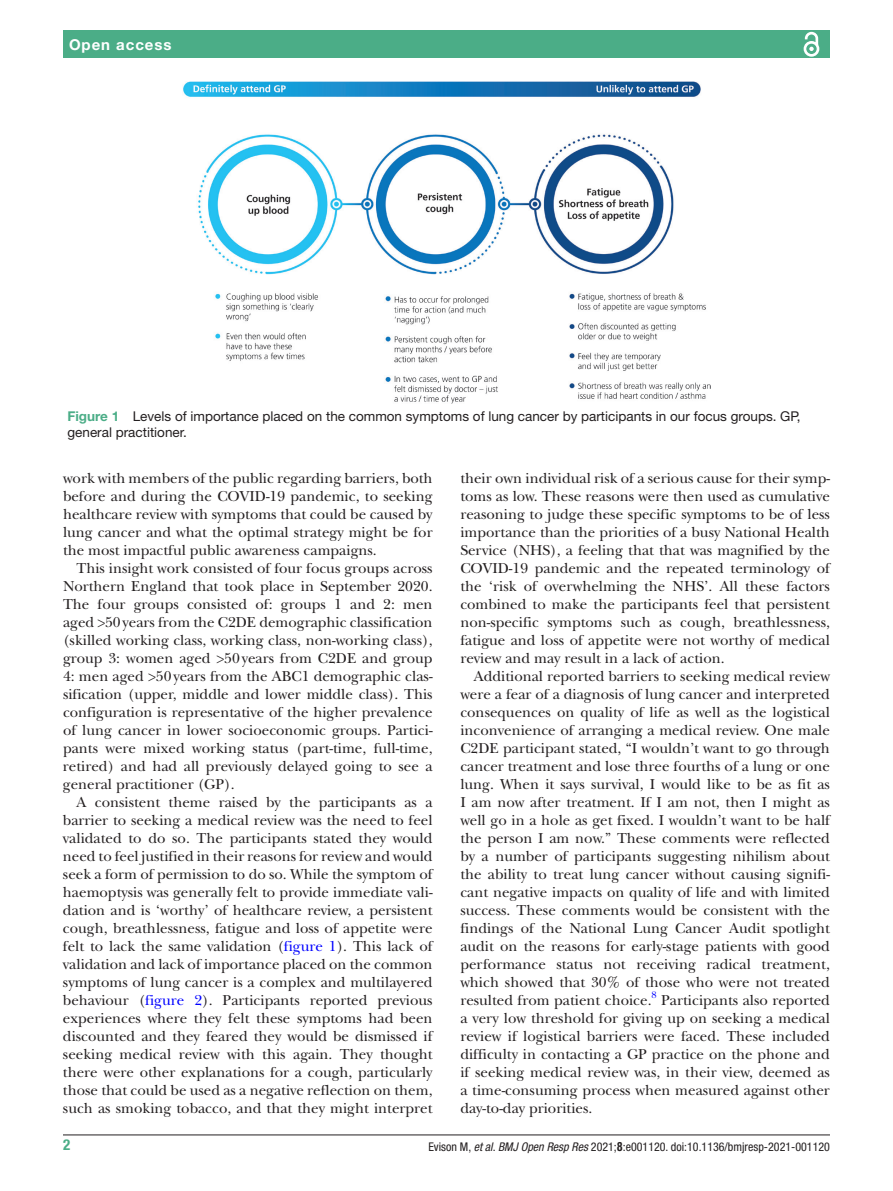
<style>
.page{position:relative;width:893px;height:1191px;background:#fff}
.page>*{position:absolute;margin:0;border:0;box-sizing:border-box;transform-origin:0 0}
.t1{font:15px/18px "New Baskerville";color:#231f20;text-align:justify}
.t2{font:700 15px "Helvetica Neue LT Std";letter-spacing:.065em;color:#fff}
.t3{font:700 condensed 15px "Helvetica Neue LT Std";color:#4bad87}
.t4{font:13.5px/16.2px "Helvetica Neue LT Std";color:#231f20}
.t5{font:condensed 12px "Helvetica Neue LT Std";color:#231f20}
.t6{font:9.9px "New Baskerville";color:#00f}
.s1{font-weight:700;color:#4bad87}
.s2{color:#00f}
.s3{font-style:italic}
.s4{font-family:"Helvetica";font-weight:700}
</style>
<div class="page">
<hr style="left:63px;top:1134px;width:767px;height:1px;background:#231f20">
<div style="left:63px;top:31px;width:767px;height:27px;background:#4bad87"></div>
<svg style="left:803px;top:31px;width:17px;height:26px"></svg>
<img style="left:183px;top:81px;width:527px;height:322px">
<p class="t2" style="left:69px;top:35px;width:104px">Open access</p>
<p class="t4" style="left:68px;top:408px;width:735px"><span class="s1">Figure 1</span> Levels of importance placed on the common symptoms of lung cancer by participants in our focus groups. GP, general practitioner.</p>
<p class="t1" style="left:63px;top:469px;width:371px">work with members of the public regarding barriers, both before and during the COVID-19 pandemic, to seeking healthcare review with symptoms that could be caused by lung cancer and what the optimal strategy might be for the most impactful public awareness campaigns.</p>
<p class="t1" style="left:63px;top:559px;width:371px;text-indent:14px">This insight work consisted of four focus groups across Northern England that took place in September 2020.<br>The four groups consisted of: groups 1 and 2: men aged &gt;50years from the C2DE demographic classification (skilled working class, working class, non-working class), group 3: women aged &gt;50years from C2DE and group 4: men aged &gt;50years from the ABC1 demographic clas&shy;sification (upper, middle and lower middle class). This configuration is representative of the higher prevalence of lung cancer in lower socioeconomic groups. Partici&shy;pants were mixed working status (part-time, full-time, retired) and had all previously delayed going to see a general practitioner (GP).</p>
<p class="t1" style="left:63px;top:793px;width:371px;text-indent:14px">A consistent theme raised by the participants as a barrier to seeking a medical review was the need to feel validated to do so. The participants stated they would need to feel justified in their reasons for review and would seek a form of permission to do so. While the symptom of haemoptysis was generally felt to provide immediate vali&shy;dation and is ‘worthy’ of healthcare review, a persistent cough, breathlessness, fatigue and loss of appetite were felt to lack the same validation (<span class="s2">figure 1</span>). This lack of validation and lack of importance placed on the common symptoms of lung cancer is a complex and multilayered behaviour (<span class="s2">figure 2</span>). Participants reported previous experiences where they felt these symptoms had been discounted and they feared they would be dismissed if seeking medical review with this again. They thought there were other explanations for a cough, particularly those that could be used as a negative reflection on them, such as smoking tobacco, and that they might interpret</p>
<p class="t1" style="left:460px;top:469px;width:371px">their own individual risk of a serious cause for their symp&shy;toms as low. These reasons were then used as cumulative reasoning to judge these specific symptoms to be of less importance than the priorities of a busy National Health Service (NHS), a feeling that that was magnified by the COVID-19 pandemic and the repeated terminology of the ‘risk of overwhelming the NHS’. All these factors combined to make the participants feel that persistent non-specific symptoms such as cough, breathlessness, fatigue and loss of appetite were not worthy of medical review and may result in a lack of action.</p>
<p class="t1" style="left:460px;top:667px;width:371px;text-indent:14px">Additional reported barriers to seeking medical review were a fear of a diagnosis of lung cancer and interpreted consequences on quality of life as well as the logistical inconvenience of arranging a medical review. One male C2DE participant stated, “I wouldn’t want to go through cancer treatment and lose three fourths of a lung or one lung. When it says survival, I would like to be as fit as I am now after treatment. If I am not, then I might as well go in a hole as get fixed. I wouldn’t want to be half the person I am now.” These comments were reflected by a number of participants suggesting nihilism about the ability to treat lung cancer without causing signifi&shy;cant negative impacts on quality of life and with limited success. These comments would be consistent with the findings of the National Lung Cancer Audit spotlight audit on the reasons for early-stage patients with good performance status not receiving radical treatment, which showed that 30% of those who were not treated resulted from patient choice.</p>
<p class="t6" style="left:652px;top:989px;width:7px">8</p>
<p class="t1" style="left:460px;top:991px;width:371px;text-indent:201px">Participants also reported a very low threshold for giving up on seeking a medical review if logistical barriers were faced. These included difficulty in contacting a GP practice on the phone and if seeking medical review was, in their view, deemed as a time-consuming process when measured against other day-to-day priorities.</p>
<p class="t3" style="left:63px;top:1135px;width:9px">2</p>
<p class="t5" style="left:428px;top:1139px;width:403px">Evison M, <span class="s3">et al</span>. <span class="s3">BMJ Open Resp Res</span> 2021;<span class="s4">8</span>:e001120. doi:10.1136/bmjresp-2021-001120</p>
</div>
